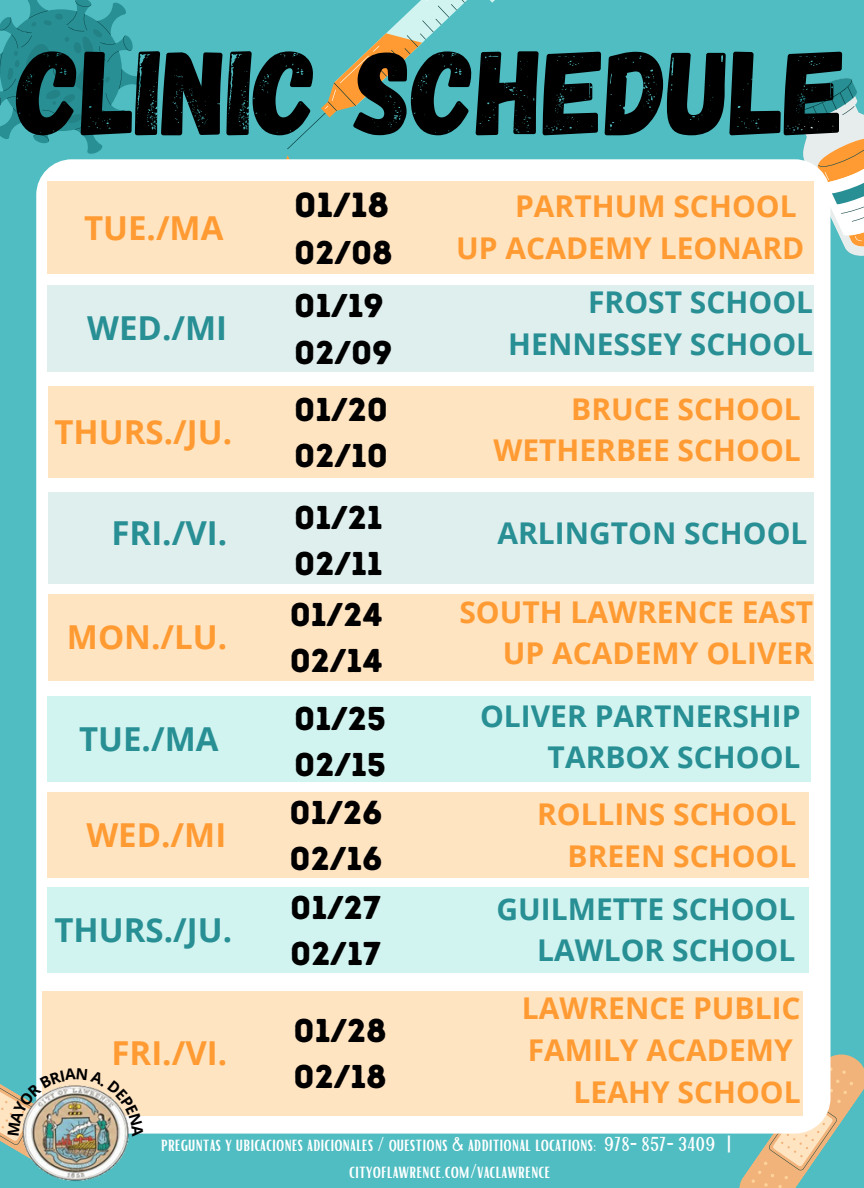
<style>
.page{position:relative;width:864px;height:1188px;background:#4fbdc2}
.page>*{position:absolute;margin:0;border:0;box-sizing:border-box;transform-origin:0 0}
.t1{font:120px "Gagalin";color:#000}
.t2{font:34.8px "Intro Rust Base";color:#000}
.t3{font:33px "Intro Rust Base";color:#000}
.t4{font:700 33px "Open Sans";color:#ff9b32}
.t5{font:700 33px "Open Sans";color:#288f94}
.t6{font:700 30px/41.7px "Open Sans";color:#ff9b32}
.t7{font:700 30px "Open Sans";color:#288f94}
.t8{font:19.5px/27px "Bright";color:#fff;text-align:center}
</style>
<div class="page">
<svg style="left:0;top:0;width:150px;height:154px"></svg>
<svg style="left:286px;top:0;width:209px;height:159px"></svg>
<svg style="left:785px;top:78px;width:79px;height:178px"></svg>
<svg style="left:739px;top:1054px;width:125px;height:134px"></svg>
<div style="left:36px;top:159px;width:795px;height:975px;background:#fff;border-radius:36px"></div>
<div style="left:47px;top:181px;width:767px;height:93px;background:#ffe4c2"></div>
<div style="left:48px;top:285px;width:766px;height:86px;background:#dfefee"></div>
<div style="left:48px;top:386px;width:766px;height:91px;background:#ffe4c2"></div>
<div style="left:48px;top:492px;width:766px;height:91px;background:#dfefee"></div>
<div style="left:48px;top:594px;width:766px;height:87px;background:#ffe4c2"></div>
<div style="left:48px;top:696px;width:763px;height:86px;background:#d1f4f0"></div>
<div style="left:48px;top:792px;width:761px;height:86px;background:#ffe4c2"></div>
<div style="left:48px;top:887px;width:761px;height:86px;background:#d1f4f0"></div>
<div style="left:43px;top:991px;width:760px;height:125px;background:#ffe4c2"></div>
<img style="left:0;top:1044px;width:144px;height:136px">
<p class="t1" style="left:17px;top:15px;width:831px">CLINIC SCHEDULE</p>
<p class="t4" style="left:84px;top:205px;width:141px">TUE./MA</p>
<p class="t5" style="left:87px;top:305px;width:141px">WED./MI</p>
<p class="t4" style="left:55px;top:409px;width:179px">THURS./JU.</p>
<p class="t5" style="left:111px;top:510px;width:117px">FRI./VI.</p>
<p class="t4" style="left:67px;top:614px;width:162px">MON./LU.</p>
<p class="t5" style="left:79px;top:715px;width:141px">TUE./MA</p>
<p class="t4" style="left:86px;top:812px;width:141px">WED./MI</p>
<p class="t5" style="left:55px;top:907px;width:179px">THURS./JU.</p>
<p class="t4" style="left:111px;top:1030px;width:117px">FRI./VI.</p>
<p class="t2" style="left:294px;top:184px;width:97px">01/18</p>
<p class="t3" style="left:294px;top:233px;width:100px">02/08</p>
<p class="t3" style="left:294px;top:286px;width:91px">01/19</p>
<p class="t3" style="left:294px;top:332px;width:100px">02/09</p>
<p class="t3" style="left:294px;top:389px;width:95px">01/20</p>
<p class="t3" style="left:294px;top:435px;width:95px">02/10</p>
<p class="t3" style="left:294px;top:498px;width:90px">01/21</p>
<p class="t3" style="left:294px;top:544px;width:90px">02/11</p>
<p class="t3" style="left:290px;top:595px;width:94px">01/24</p>
<p class="t3" style="left:290px;top:641px;width:94px">02/14</p>
<p class="t3" style="left:294px;top:698px;width:93px">01/25</p>
<p class="t3" style="left:294px;top:744px;width:93px">02/15</p>
<p class="t3" style="left:290px;top:792px;width:95px">01/26</p>
<p class="t3" style="left:290px;top:839px;width:95px">02/16</p>
<p class="t3" style="left:290px;top:887px;width:92px">01/27</p>
<p class="t3" style="left:290px;top:934px;width:92px">02/17</p>
<p class="t3" style="left:294px;top:1011px;width:95px">01/28</p>
<p class="t3" style="left:294px;top:1057px;width:95px">02/18</p>
<p class="t6" style="left:515px;top:185px;width:283px">PARTHUM SCHOOL</p>
<p class="t6" style="left:456px;top:226px;width:350px">UP ACADEMY LEONARD</p>
<p class="t7" style="left:588px;top:281px;width:227px">FROST SCHOOL</p>
<p class="t7" style="left:508px;top:323px;width:306px">HENNESSEY SCHOOL</p>
<p class="t6" style="left:571px;top:387px;width:231px">BRUCE SCHOOL</p>
<p class="t6" style="left:493px;top:429px;width:309px">WETHERBEE SCHOOL</p>
<p class="t7" style="left:497px;top:512px;width:312px">ARLINGTON SCHOOL</p>
<p class="t6" style="left:459px;top:590px;width:355px">SOUTH LAWRENCE EAST</p>
<p class="t6" style="left:503px;top:632px;width:312px">UP ACADEMY OLIVER</p>
<p class="t7" style="left:480px;top:695px;width:322px">OLIVER PARTNERSHIP</p>
<p class="t7" style="left:548px;top:736px;width:254px">TARBOX SCHOOL</p>
<p class="t6" style="left:537px;top:793px;width:261px">ROLLINS SCHOOL</p>
<p class="t6" style="left:568px;top:834px;width:230px">BREEN SCHOOL</p>
<p class="t7" style="left:497px;top:888px;width:300px">GUILMETTE SCHOOL</p>
<p class="t7" style="left:537px;top:929px;width:260px">LAWLOR SCHOOL</p>
<p class="t6" style="left:522px;top:987px;width:280px">LAWRENCE PUBLIC<br>FAMILY ACADEMY</p>
<p class="t6" style="left:574px;top:1070px;width:229px">LEAHY SCHOOL</p>
<p class="t8" style="left:161px;top:1130px;width:572px">PREGUNTAS Y UBICACIONES ADICIONALES / QUESTIONS &amp; ADDITIONAL LOCATIONS: 978-857-3409 |<br>CITYOFLAWRENCE.COM/VACLAWRENCE</p>
</div>
